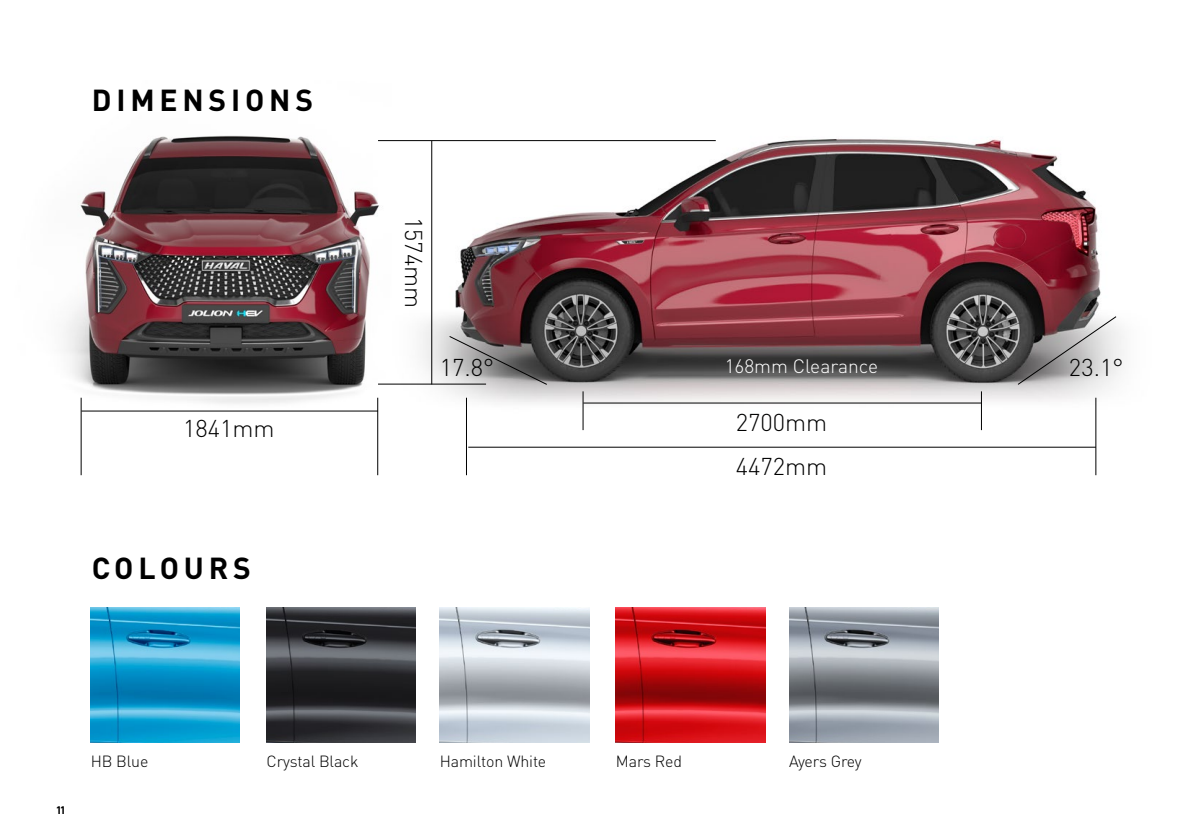
<style>
.page{position:relative;width:1191px;height:840px;background:#fff}
.page>*{position:absolute;margin:0;border:0;box-sizing:border-box;transform-origin:0 0}
.t1{font:700 30px "DIN Pro";letter-spacing:.16em;color:#000}
.t2{font:300 24px "DIN Pro";color:#000}
.t3{font:300 19.2px "DIN Pro";color:#fff}
.t4{font:300 16px "DIN Pro";letter-spacing:-.01em;color:#000}
.t5{font:700 12px "Rajdhani";color:#000}
</style>
<div class="page">
<img style="left:267px;top:607px;width:149px;height:135px">
<img style="left:65px;top:135px;width:328px;height:296px">
<img style="left:393px;top:139px;width:731px;height:337px">
<hr style="left:378px;top:140px;width:338px;height:1px;background:#000">
<hr style="left:81px;top:397px;width:1px;height:78px;background:#000">
<hr style="left:466px;top:397px;width:1px;height:78px;background:#000">
<hr style="left:583px;top:391px;width:1px;height:39px;background:#000">
<hr style="left:981px;top:391px;width:1px;height:39px;background:#000">
<hr style="left:378px;top:383px;width:108px;height:1px;background:#000">
<hr style="left:377px;top:397px;width:1px;height:78px;background:#000">
<hr style="left:1095px;top:397px;width:1px;height:78px;background:#000">
<hr style="left:431px;top:141px;width:1px;height:243px;background:#000">
<hr style="left:81px;top:410px;width:297px;height:1px;background:#000">
<hr style="left:468px;top:446px;width:627px;height:1px;background:#000">
<hr style="left:583px;top:402px;width:398px;height:1px;background:#000">
<img style="left:789px;top:607px;width:149px;height:135px">
<img style="left:616px;top:607px;width:149px;height:135px">
<img style="left:91px;top:607px;width:149px;height:135px">
<img style="left:440px;top:607px;width:149px;height:135px">
<svg style="left:449px;top:335px;width:98px;height:50px;background:#868282"></svg>
<svg style="left:1017px;top:315px;width:99px;height:70px;background:#9e9a9b"></svg>
<h1 class="t1" style="left:92px;top:80px;width:223px">DIMENSIONS</h1>
<h2 class="t2" style="left:183px;top:412px;width:93px">1841mm</h2>
<h1 class="t1" style="left:92px;top:547px;width:160px">COLOURS</h1>
<h2 class="t2" style="left:430px;top:216px;width:93px;rotate:90deg">1574mm</h2>
<h2 class="t2" style="left:440px;top:351px;width:56px">17.8°</h2>
<p class="t3" style="left:724px;top:352px;width:155px">168mm Clearance</p>
<h2 class="t2" style="left:1069px;top:351px;width:56px">23.1°</h2>
<h2 class="t2" style="left:735px;top:406px;width:93px">2700mm</h2>
<h2 class="t2" style="left:735px;top:450px;width:93px">4472mm</h2>
<p class="t5" style="left:57px;top:802px;width:10px">11</p>
<p class="t4" style="left:91px;top:749px;width:59px">HB Blue</p>
<p class="t4" style="left:267px;top:749px;width:93px">Crystal Black</p>
<p class="t4" style="left:440px;top:749px;width:108px">Hamilton White</p>
<p class="t4" style="left:616px;top:749px;width:68px">Mars Red</p>
<p class="t4" style="left:789px;top:749px;width:74px">Ayers Grey</p>
</div>
